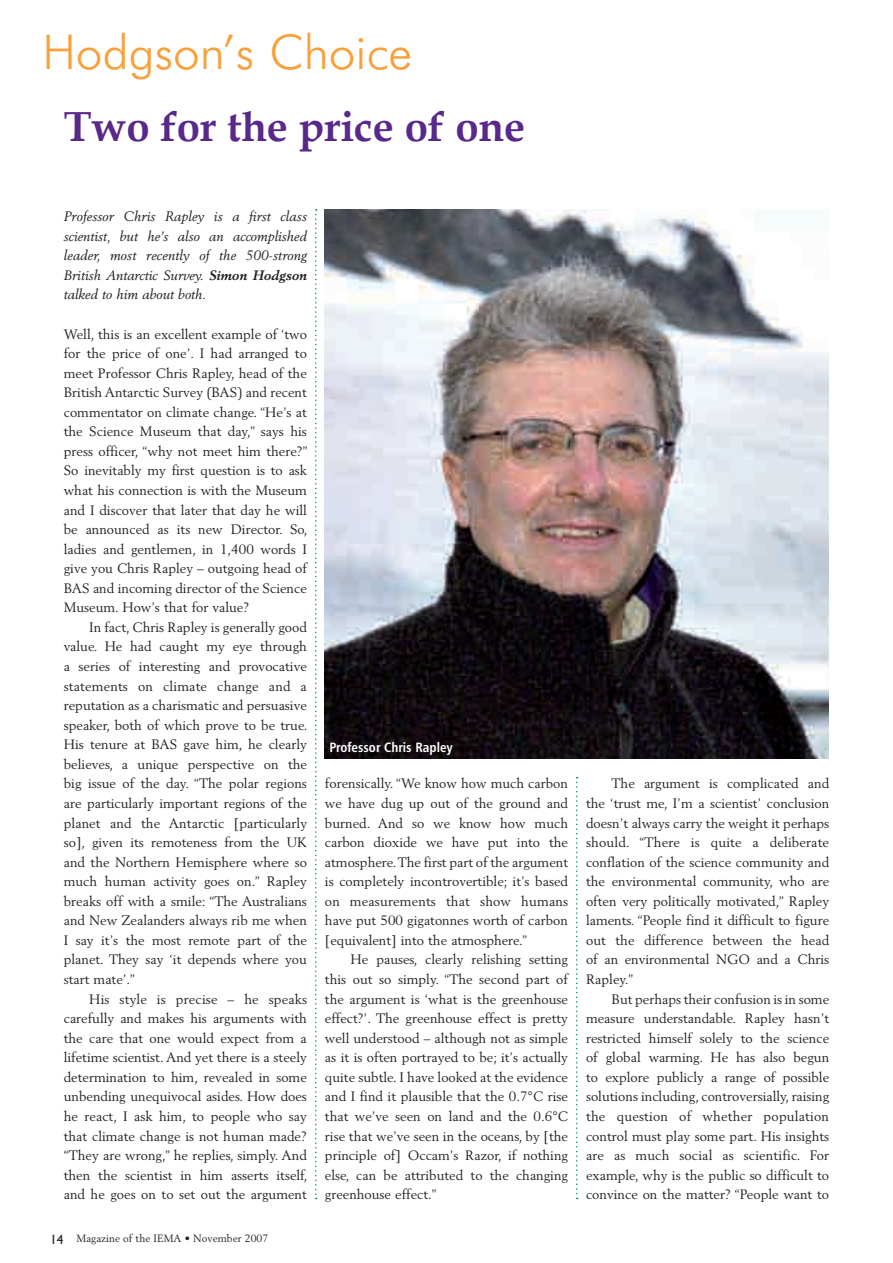
<style>
.page{position:relative;width:893px;height:1263px;background:#fff}
.page>*{position:absolute;margin:0;border:0;box-sizing:border-box;transform-origin:0 0}
.t1{font:300 48px "Futura BT";color:#f9a03a}
.t2{font:700 42px "Book Antiqua";letter-spacing:-.005em;color:#58298a}
.t3{font:13.5px/19.5px "Berling";color:#231f20;text-align:justify}
.t4{font:italic 13.5px/19.5px "Berling";color:#231f20;text-align:justify}
.t5{font:13.5px "Humanist 777 BT Bold Condensed B";color:#fff}
.t6{font:10.5px "Berling";color:#231f20}
.s1{font-weight:700}
.s2{font-family:"Humanist 521 BT";font-size:13.5px}
</style>
<div class="page">
<svg style="left:315px;top:209px;width:2px;height:990px"></svg>
<svg style="left:576px;top:777px;width:2px;height:422px"></svg>
<img style="left:325px;top:209px;width:504px;height:549px">
<h1 class="t1" style="left:43px;top:22px;width:371px">Hodgson’s Choice</h1>
<h2 class="t2" style="left:64px;top:102px;width:463px">Two for the price of one</h2>
<p class="t4" style="left:64px;top:207px;width:245px">Professor Chris Rapley is a first class scientist, but he’s also an accomplished leader, most recently of the 500-strong British Antarctic Survey. <span class="s1">Simon Hodgson </span>talked to him about both.</p>
<p class="t3" style="left:64px;top:324px;width:245px">Well, this is an excellent example of ‘two for the price of one’. I had arranged to meet Professor Chris Rapley, head of the British Antarctic Survey (BAS) and recent commentator on climate change. “He’s at the Science Museum that day,” says his press officer, “why not meet him there?” So inevitably my first question is to ask what his connection is with the Museum and I discover that later that day he will be announced as its new Director. So, ladies and gentlemen, in 1,400 words I give you Chris Rapley – outgoing head of BAS and incoming director of the Science Museum. How’s that for value?</p>
<p class="t3" style="left:64px;top:617px;width:245px;text-indent:26px">In fact, Chris Rapley is generally good value. He had caught my eye through a series of interesting and provocative statements on climate change and a reputation as a charismatic and persuasive speaker, both of which prove to be true.<br>His tenure at BAS gave him, he clearly believes, a unique perspective on the big issue of the day. “The polar regions are particularly important regions of the planet and the Antarctic [particularly so], given its remoteness from the UK and the Northern Hemisphere where so much human activity goes on.” Rapley breaks off with a smile: “The Australians and New Zealanders always rib me when I say it’s the most remote part of the planet. They say ‘it depends where you start mate’.”</p>
<p class="t3" style="left:64px;top:989px;width:245px;text-indent:26px">His style is precise – he speaks carefully and makes his arguments with the care that one would expect from a lifetime scientist. And yet there is a steely determination to him, revealed in some unbending unequivocal asides. How does he react, I ask him, to people who say that climate change is not human made? “They are wrong,” he replies, simply. And then the scientist in him asserts itself, and he goes on to set out the argument</p>
<p class="t6" style="left:50px;top:1232px;width:220px"><span class="s2">14</span> Magazine of the IEMA • November 2007</p>
<p class="t5" style="left:330px;top:739px;width:125px">Professor Chris Rapley</p>
<p class="t3" style="left:325px;top:774px;width:245px">forensically. “We know how much carbon we have dug up out of the ground and burned. And so we know how much carbon dioxide we have put into the atmosphere. The first part of the argument is completely incontrovertible; it’s based on measurements that show humans have put 500 gigatonnes worth of carbon [equivalent] into the atmosphere.”</p>
<p class="t3" style="left:325px;top:950px;width:245px;text-indent:26px">He pauses, clearly relishing setting this out so simply. “The second part of the argument is ‘what is the greenhouse effect?’. The greenhouse effect is pretty well understood – although not as simple as it is often portrayed to be; it’s actually quite subtle. I have looked at the evidence and I find it plausible that the 0.7°C rise that we’ve seen on land and the 0.6°C rise that we’ve seen in the oceans, by [the principle of] Occam’s Razor, if nothing else, can be attributed to the changing greenhouse effect.”</p>
<p class="t3" style="left:586px;top:774px;width:245px;text-indent:26px">The argument is complicated and the ‘trust me, I’m a scientist’ conclusion doesn’t always carry the weight it perhaps should. “There is quite a deliberate conflation of the science community and the environmental community, who are often very politically motivated,” Rapley laments. “People find it difficult to figure out the difference between the head of an environmental NGO and a Chris Rapley.”</p>
<p class="t3" style="left:586px;top:989px;width:245px;text-indent:26px">But perhaps their confusion is in some measure understandable. Rapley hasn’t restricted himself solely to the science of global warming. He has also begun to explore publicly a range of possible solutions including, controversially, raising the question of whether population control must play some part. His insights are as much social as scientific. For example, why is the public so difficult to convince on the matter? “People want to</p>
</div>
